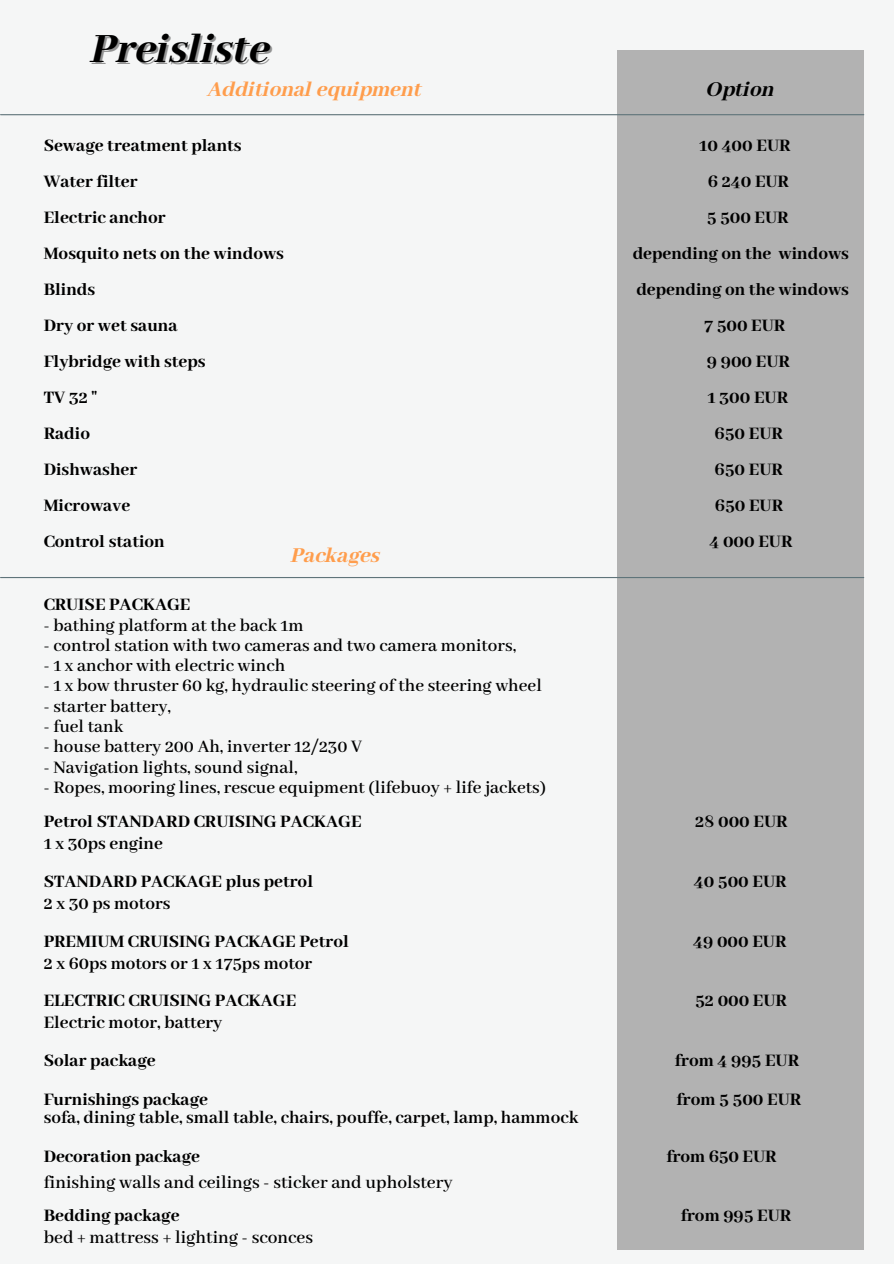
<style>
.page{position:relative;width:894px;height:1264px;background:#fff}
.page>*{position:absolute;margin:0;border:0;box-sizing:border-box;transform-origin:0 0}
.t1{font:45.3px "CA Generated";color:#000}
.t2{font:23.1px "CA Generated";color:#ff9d4c}
.t3{font:23.1px "CA Generated";color:#000}
.t4{font:600 19.35px "Abhaya Libre";color:#000}
.t5{font:800 19.05px "Abhaya Libre";color:#000}
.t6{font:600 19.05px "Abhaya Libre";color:#000}
.t7{font:700 19.05px "Abhaya Libre";color:#000}
</style>
<div class="page">
<div style="left:0;top:0;width:893px;height:1263px;background:#f5f6f6"></div>
<div style="left:617px;top:50px;width:246px;height:1199px;background:#b2b2b2"></div>
<hr style="left:1px;top:114px;width:862px;height:1px;background:#5f747a">
<hr style="left:1px;top:577px;width:862px;height:1px;background:#5f747a">
<h1 class="t1" style="left:92px;top:24px;width:180px">Preisliste</h1>
<p class="t2" style="left:208px;top:77px;width:215px">Additional equipment</p>
<p class="t3" style="left:706px;top:77px;width:69px">Option</p>
<p class="t5" style="left:44px;top:135px;width:199px">Sewage treatment plants</p>
<p class="t5" style="left:699px;top:135px;width:93px">10 400 EUR</p>
<p class="t5" style="left:44px;top:171px;width:95px">Water filter</p>
<p class="t5" style="left:707px;top:171px;width:83px">6 240 EUR</p>
<p class="t5" style="left:44px;top:207px;width:123px">Electric anchor</p>
<p class="t5" style="left:706px;top:207px;width:83px">5 500 EUR</p>
<p class="t5" style="left:44px;top:243px;width:242px">Mosquito nets on the windows</p>
<p class="t5" style="left:632px;top:243px;width:218px">depending on the windows</p>
<p class="t5" style="left:44px;top:279px;width:53px">Blinds</p>
<p class="t5" style="left:636px;top:279px;width:214px">depending on the windows</p>
<p class="t5" style="left:44px;top:315px;width:135px">Dry or wet sauna</p>
<p class="t5" style="left:703px;top:315px;width:83px">7 500 EUR</p>
<p class="t5" style="left:44px;top:351px;width:163px">Flybridge with steps</p>
<p class="t5" style="left:706px;top:351px;width:84px">9 900 EUR</p>
<p class="t5" style="left:44px;top:387px;width:55px">TV32"</p>
<p class="t5" style="left:707px;top:387px;width:82px">1 300 EUR</p>
<p class="t5" style="left:44px;top:423px;width:48px">Radio</p>
<p class="t5" style="left:714px;top:423px;width:70px">650 EUR</p>
<p class="t5" style="left:44px;top:459px;width:95px">Dishwasher</p>
<p class="t5" style="left:714px;top:459px;width:70px">650 EUR</p>
<p class="t5" style="left:44px;top:495px;width:88px">Microwave</p>
<p class="t5" style="left:714px;top:495px;width:70px">650 EUR</p>
<p class="t5" style="left:44px;top:531px;width:122px">Control station</p>
<p class="t5" style="left:709px;top:531px;width:84px">4 000 EUR</p>
<p class="t2" style="left:291px;top:543px;width:90px">Packages</p>
<p class="t5" style="left:44px;top:594px;width:148px">CRUISE PACKAGE</p>
<p class="t6" style="left:44px;top:614px;width:261px">- bathing platform at the back 1m</p>
<p class="t6" style="left:44px;top:635px;width:474px">- control station with two cameras and two camera monitors,</p>
<p class="t6" style="left:44px;top:655px;width:243px">- 1 x anchor with electric winch</p>
<p class="t6" style="left:44px;top:675px;width:499px">- 1 x bow thruster 60 kg, hydraulic steering of the steering wheel</p>
<p class="t6" style="left:44px;top:695px;width:129px">- starter battery,</p>
<p class="t6" style="left:44px;top:716px;width:81px">- fuel tank</p>
<p class="t6" style="left:44px;top:736px;width:320px">- house battery 200 Ah, inverter 12/230 V</p>
<p class="t6" style="left:44px;top:756px;width:255px">- Navigation lights, sound signal,</p>
<p class="t6" style="left:44px;top:776px;width:503px">- Ropes, mooring lines, rescue equipment (lifebuoy + life jackets)</p>
<p class="t5" style="left:44px;top:811px;width:319px">Petrol STANDARD CRUISING PACKAGE</p>
<p class="t5" style="left:695px;top:811px;width:94px">28 000 EUR</p>
<p class="t7" style="left:44px;top:833px;width:121px">1 x 30ps engine</p>
<p class="t5" style="left:44px;top:871px;width:271px">STANDARD PACKAGE plus petrol</p>
<p class="t5" style="left:693px;top:871px;width:94px">40 500 EUR</p>
<p class="t7" style="left:44px;top:893px;width:128px">2 x 30 ps motors</p>
<p class="t5" style="left:44px;top:930px;width:306px">PREMIUM CRUISING PACKAGE Petrol</p>
<p class="t5" style="left:693px;top:930px;width:95px">49 000 EUR</p>
<p class="t7" style="left:44px;top:952px;width:270px">2 x 60ps motors or 1 x 175ps motor</p>
<p class="t5" style="left:44px;top:989px;width:254px">ELECTRIC CRUISING PACKAGE</p>
<p class="t5" style="left:695px;top:989px;width:93px">52 000 EUR</p>
<p class="t7" style="left:44px;top:1012px;width:180px">Electric motor, battery</p>
<p class="t5" style="left:44px;top:1049px;width:113px">Solar package</p>
<p class="t5" style="left:674px;top:1049px;width:126px">from 4 995 EUR</p>
<p class="t5" style="left:44px;top:1088px;width:166px">Furnishings package</p>
<p class="t5" style="left:676px;top:1088px;width:126px">from 5 500 EUR</p>
<p class="t7" style="left:44px;top:1107px;width:536px">sofa, dining table, small table, chairs, pouffe, carpet, lamp, hammock</p>
<p class="t5" style="left:44px;top:1146px;width:158px">Decoration package</p>
<p class="t5" style="left:666px;top:1146px;width:111px">from 650 EUR</p>
<p class="t4" style="left:44px;top:1171px;width:410px">finishing walls and ceilings - sticker and upholstery</p>
<p class="t4" style="left:44px;top:1226px;width:271px">bed + mattress + lighting - sconces</p>
<p class="t5" style="left:44px;top:1204px;width:137px">Bedding package</p>
<p class="t5" style="left:680px;top:1204px;width:112px">from 995 EUR</p>
</div>
